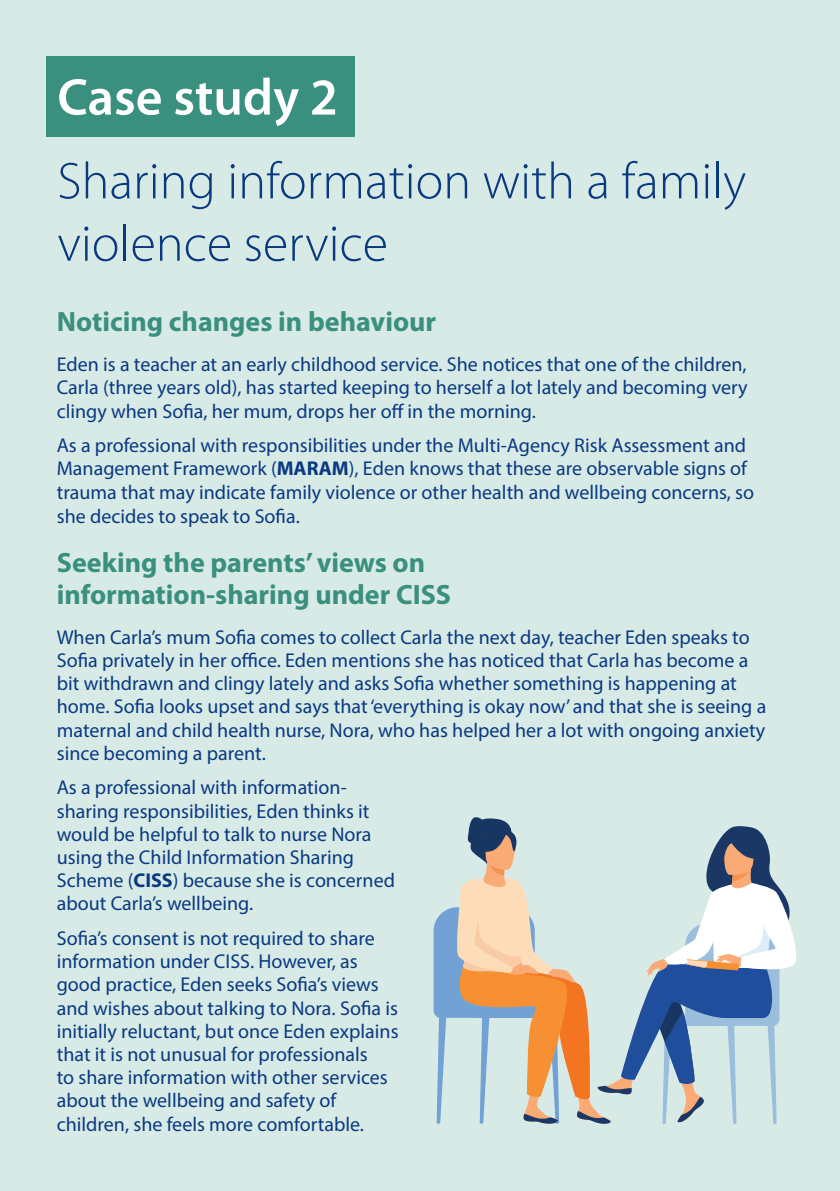
<style>
.page{position:relative;width:840px;height:1191px;background:#fff}
.page>*{position:absolute;margin:0;border:0;box-sizing:border-box;transform-origin:0 0}
.t1{font:300 52px/62.4px "Myriad Pro";color:#083981}
.t2{font:600 52px "Myriad Pro";color:#fff}
.t3{font:700 28px/32px "Myriad Pro";color:#3a907e}
.t4{font:20px/23.2px "Myriad Pro";color:#083981}
.s1{font-weight:700}
</style>
<div class="page">
<div style="left:0;top:0;width:839px;height:1191px;background:#d8eae6"></div>
<div style="left:46px;top:57px;width:308px;height:80px;background:#3a907e"></div>
<svg style="left:433px;top:817px;width:363px;height:307px"></svg>
<h1 class="t2" style="left:57px;top:68px;width:282px">Case study 2</h1>
<h1 class="t1" style="left:57px;top:149px;width:690px">Sharing information with a family violence service</h1>
<h2 class="t3" style="left:57px;top:304px;width:381px">Noticing changes in behaviour</h2>
<p class="t4" style="left:57px;top:352px;width:692px;text-align:justify">Eden is a teacher at an early childhood service. She notices that one of the children, Carla (three years old), has started keeping to herself a lot lately and becoming very clingy when Sofia, her mum, drops her off in the morning.</p>
<p class="t4" style="left:57px;top:433px;width:698px">As a professional with responsibilities under the Multi-Agency Risk Assessment and Management Framework (<span class="s1">MARAM</span>), Eden knows that these are observable signs of trauma that may indicate family violence or other health and wellbeing concerns, so she decides to speak to Sofia.</p>
<h2 class="t3" style="left:57px;top:545px;width:395px">Seeking the parents’ views on information-sharing under CISS</h2>
<p class="t4" style="left:57px;top:625px;width:710px">When Carla’s mum Sofia comes to collect Carla the next day, teacher Eden speaks to Sofia privately in her office. Eden mentions she has noticed that Carla has become a bit withdrawn and clingy lately and asks Sofia whether something is happening at home. Sofia looks upset and says that ‘everything is okay now’ and that she is seeing a maternal and child health nurse, Nora, who has helped her a lot with ongoing anxiety since becoming a parent.</p>
<p class="t4" style="left:57px;top:775px;width:339px">As a professional with information&shy;sharing responsibilities, Eden thinks it would be helpful to talk to nurse Nora using the Child Information Sharing Scheme (<span class="s1">CISS</span>) because she is concerned about Carla’s wellbeing.</p>
<p class="t4" style="left:57px;top:926px;width:343px">Sofia’s consent is not required to share information under CISS. However, as good practice, Eden seeks Sofia’s views and wishes about talking to Nora. Sofia is initially reluctant, but once Eden explains that it is not unusual for professionals<br>to share information with other services about the wellbeing and safety of children, she feels more comfortable.</p>
</div>
